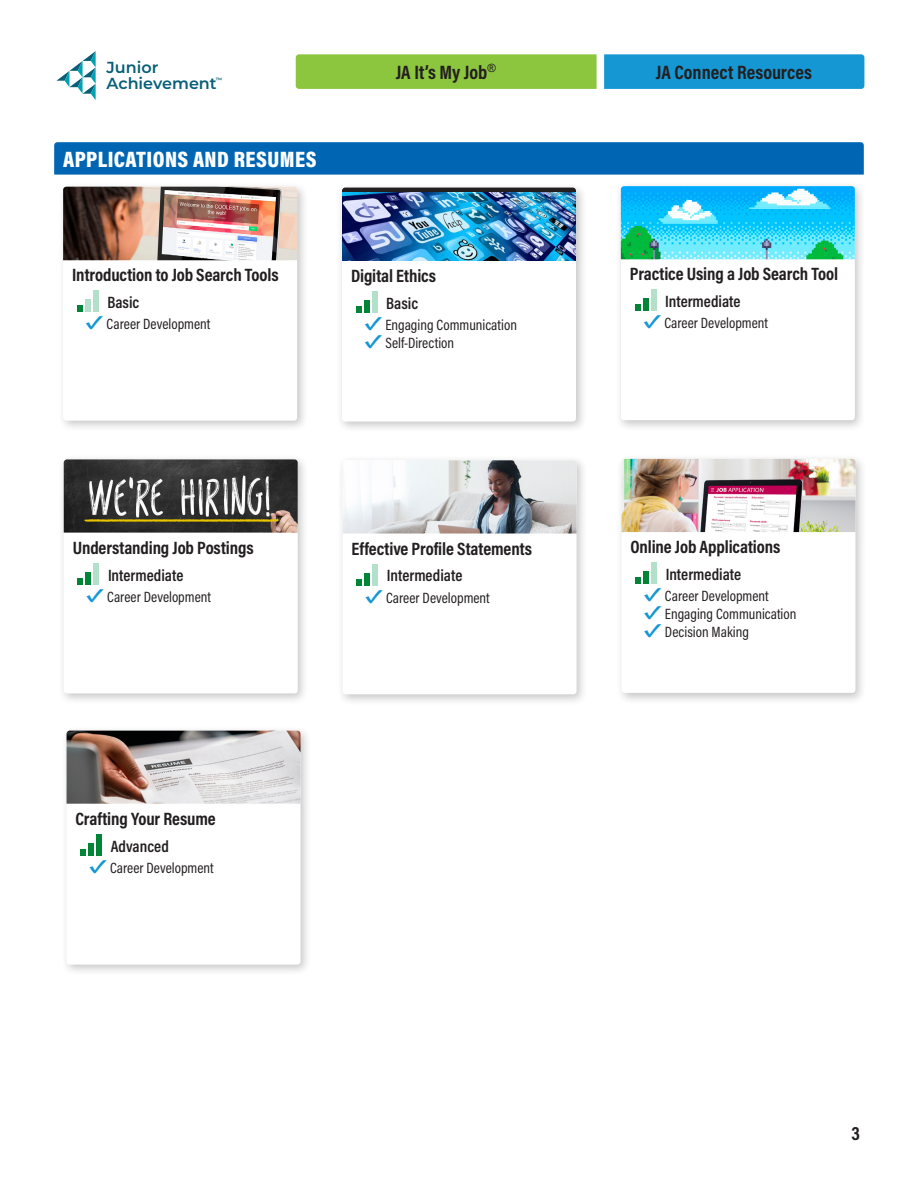
<style>
.page{position:relative;width:918px;height:1188px;background:#fff}
.page>*{position:absolute;margin:0;border:0;box-sizing:border-box;transform-origin:0 0}
.H2_card{font:900 22.5px "Acumin Pro Cond";letter-spacing:.02em;color:#fff}
.t1{font:700 19.5px "Acumin Pro Cond";color:#231f20}
.H3_card{font:700 18px "Acumin Pro Cond";letter-spacing:-.005em;color:#231f20}
.body_difficulty_card{font:600 16.5px "Acumin Pro Cond";color:#231f20}
.t2{font:600 16.05px/16px "Montserrat";color:#085f77}
.t3{font:15px "Acumin Pro Cond";color:#231f20}
.t4{font:600 6.15px "Montserrat";color:#085f77}
.s1{font-weight:700;font-size:18.9px;color:#1597d4}
</style>
<div class="page">
<div style="left:296px;top:54px;width:301px;height:35px;background:#8cc63e"></div>
<div style="left:604px;top:54px;width:260px;height:35px;background:#1597d4"></div>
<svg style="left:56px;top:51px;width:40px;height:49px"></svg>
<div style="left:54px;top:142px;width:810px;height:33px;background:#0066b3"></div>
<div style="left:57px;top:182px;width:251px;height:250px;background:#231f20;opacity:.25"></div>
<svg style="left:63px;top:260px;width:234px;height:161px"></svg>
<img style="left:63px;top:187px;width:234px;height:73px">
<div style="left:93px;top:290px;width:6px;height:22px;background:#b3e0ca"></div>
<div style="left:85px;top:300px;width:6px;height:12px;background:#b3e0ca"></div>
<div style="left:77px;top:305px;width:6px;height:7px;background:#008435"></div>
<div style="left:336px;top:182px;width:251px;height:251px;background:#231f20;opacity:.25"></div>
<svg style="left:342px;top:261px;width:234px;height:161px"></svg>
<svg style="left:342px;top:188px;width:234px;height:4px"></svg>
<img style="left:342px;top:192px;width:234px;height:69px">
<div style="left:372px;top:291px;width:6px;height:22px;background:#b3e0ca"></div>
<div style="left:364px;top:300px;width:6px;height:13px;background:#008435"></div>
<div style="left:356px;top:306px;width:6px;height:7px;background:#008435"></div>
<div style="left:615px;top:181px;width:251px;height:251px;background:#231f20;opacity:.25"></div>
<svg style="left:621px;top:259px;width:234px;height:161px"></svg>
<img style="left:621px;top:186px;width:234px;height:73px">
<div style="left:651px;top:290px;width:5px;height:21px;background:#b3e0ca"></div>
<div style="left:643px;top:299px;width:5px;height:12px;background:#008435"></div>
<svg style="left:635px;top:304px;width:5px;height:7px"></svg>
<div style="left:58px;top:454px;width:251px;height:251px;background:#231f20;opacity:.25"></div>
<svg style="left:64px;top:533px;width:234px;height:160px"></svg>
<img style="left:64px;top:459px;width:234px;height:74px">
<div style="left:94px;top:563px;width:5px;height:22px;background:#b3e0ca"></div>
<div style="left:86px;top:572px;width:5px;height:13px;background:#008435"></div>
<svg style="left:78px;top:578px;width:5px;height:7px"></svg>
<div style="left:337px;top:455px;width:251px;height:251px;background:#231f20;opacity:.25"></div>
<svg style="left:343px;top:534px;width:234px;height:160px"></svg>
<img style="left:343px;top:460px;width:234px;height:74px">
<div style="left:373px;top:564px;width:5px;height:21px;background:#b3e0ca"></div>
<div style="left:365px;top:573px;width:5px;height:12px;background:#008435"></div>
<svg style="left:357px;top:579px;width:5px;height:6px"></svg>
<div style="left:616px;top:454px;width:251px;height:251px;background:#231f20;opacity:.25"></div>
<svg style="left:621px;top:532px;width:234px;height:161px"></svg>
<img style="left:621px;top:459px;width:234px;height:73px">
<div style="left:651px;top:562px;width:6px;height:22px;background:#b3e0ca"></div>
<div style="left:643px;top:571px;width:6px;height:13px;background:#008435"></div>
<div style="left:635px;top:577px;width:6px;height:7px;background:#008435"></div>
<div style="left:61px;top:726px;width:251px;height:250px;background:#231f20;opacity:.25"></div>
<svg style="left:67px;top:804px;width:234px;height:161px"></svg>
<img style="left:67px;top:731px;width:234px;height:73px">
<div style="left:96px;top:834px;width:6px;height:22px;background:#008435"></div>
<div style="left:88px;top:843px;width:6px;height:13px;background:#008435"></div>
<div style="left:80px;top:849px;width:6px;height:7px;background:#008435"></div>
<p class="t2" style="left:107px;top:59px;width:112px">Junior<br>Achievement</p>
<p class="t4" style="left:216px;top:75px;width:8px">™</p>
<p class="H2_card" style="left:63px;top:144px;width:255px">APPLICATIONS AND RESUMES</p>
<h2 class="t1" style="left:396px;top:59px;width:101px">JA It’s My Job<sup>®</sup></h2>
<h2 class="t1" style="left:656px;top:59px;width:158px">JA Connect Resources</h2>
<p class="H3_card" style="left:72px;top:263px;width:208px">Introduction to Job Search Tools</p>
<p class="body_difficulty_card" style="left:107px;top:292px;width:33px">Basic</p>
<p class="t3" style="left:86px;top:315px;width:126px"><span class="s1">✓</span>Career Development</p>
<p class="H3_card" style="left:351px;top:264px;width:87px">Digital Ethics</p>
<p class="body_difficulty_card" style="left:386px;top:292px;width:33px">Basic</p>
<p class="t3" style="left:364px;top:315px;width:154px"><span class="s1">✓</span>Engaging Communication</p>
<p class="t3" style="left:364px;top:333px;width:91px"><span class="s1">✓</span>Self-Direction</p>
<p class="H3_card" style="left:630px;top:262px;width:210px">Practice Using a Job Search Tool</p>
<p class="body_difficulty_card" style="left:665px;top:291px;width:77px">Intermediate</p>
<p class="t3" style="left:643px;top:314px;width:126px"><span class="s1">✓</span>Career Development</p>
<p class="H3_card" style="left:73px;top:536px;width:182px">Understanding Job Postings</p>
<p class="body_difficulty_card" style="left:108px;top:564px;width:77px">Intermediate</p>
<p class="t3" style="left:86px;top:587px;width:126px"><span class="s1">✓</span>Career Development</p>
<p class="H3_card" style="left:76px;top:807px;width:142px">Crafting Your Resume</p>
<p class="body_difficulty_card" style="left:111px;top:835px;width:60px">Advanced</p>
<p class="t3" style="left:89px;top:858px;width:126px"><span class="s1">✓</span>Career Development</p>
<p class="H3_card" style="left:352px;top:536px;width:182px">Effective Profile Statements</p>
<p class="body_difficulty_card" style="left:387px;top:565px;width:77px">Intermediate</p>
<p class="t3" style="left:365px;top:588px;width:126px"><span class="s1">✓</span>Career Development</p>
<p class="H3_card" style="left:630px;top:535px;width:151px">Online Job Applications</p>
<p class="body_difficulty_card" style="left:666px;top:564px;width:77px">Intermediate</p>
<p class="t3" style="left:644px;top:586px;width:126px"><span class="s1">✓</span>Career Development</p>
<p class="t3" style="left:644px;top:604px;width:154px"><span class="s1">✓</span>Engaging Communication</p>
<p class="t3" style="left:644px;top:622px;width:107px"><span class="s1">✓</span>Decision Making</p>
<h2 class="t1" style="left:852px;top:1120px;width:10px">3</h2>
</div>
